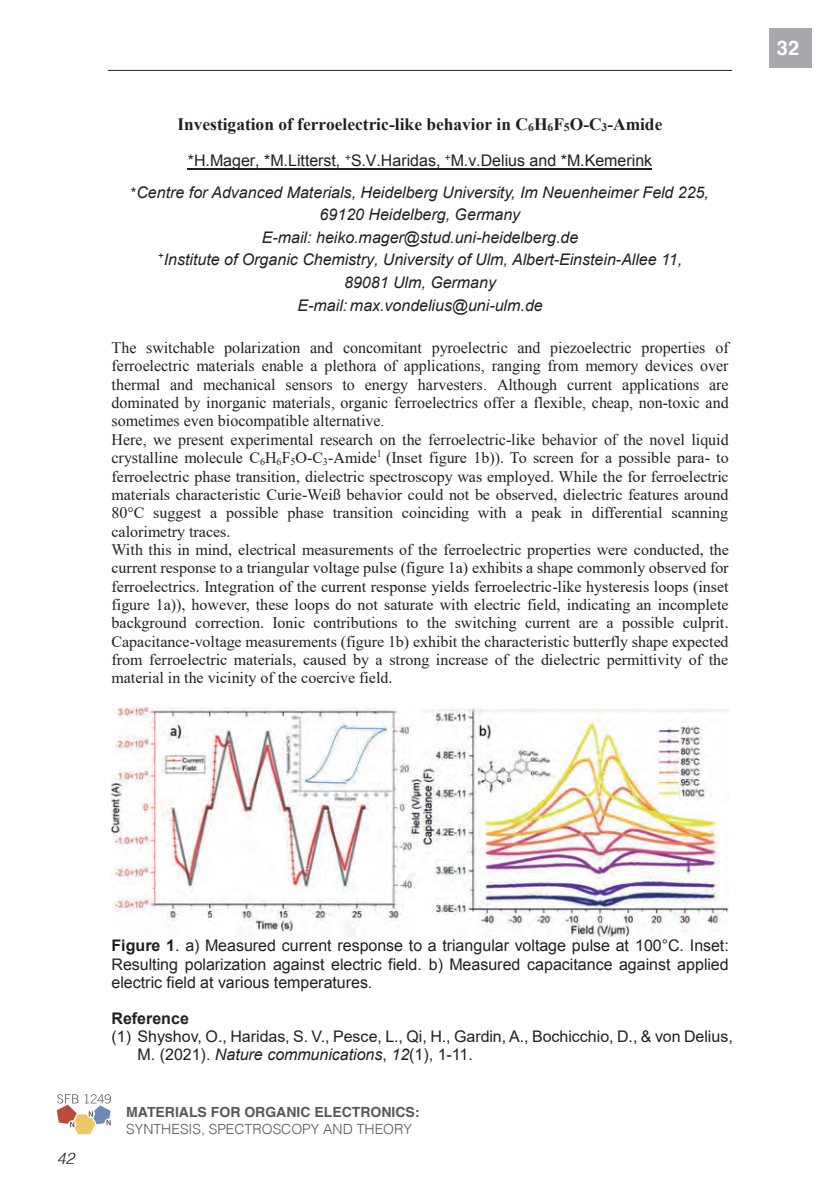
<style>
.page{position:relative;width:840px;height:1191px;background:#fff}
.page>*{position:absolute;margin:0;border:0;box-sizing:border-box;transform-origin:0 0}
.t1{font:700 20px "Helvetica";color:#fff}
.t2{font:700 17.4px "Times New Roman";color:#231f20}
.t3{font:16px/18.4px "Times New Roman";color:#231f20}
.t4{font:italic 16px/22.6px "Arial";color:#231f20;text-align:center}
.t5{font:16px/18.4px "Arial";color:#231f20;text-align:justify}
.t6{font:700 16px "Arial";color:#231f20}
.t7{font:italic 300 16px "Helvetica";color:#231f20}
.t8{font:700 14px "Helvetica";color:#57585a}
.t9{font:300 14px "Helvetica";color:#57585a}
.s1{font-size:11.6px}
.s2{font-style:normal}
.s3{font-style:normal;font-size:14.4px}
.s4{font-weight:700}
.s5{font-style:italic}
</style>
<div class="page">
<svg style="left:57px;top:1094px;width:54px;height:40px"></svg>
<hr style="left:108px;top:70px;width:623px;height:1px;background:#231f20">
<hr style="left:188px;top:168px;width:463px;height:1px;background:#231f20">
<img style="left:111px;top:707px;width:617px;height:229px">
<div style="left:768px;top:28px;width:43px;height:39px;background:#a8a9ad"></div>
<p class="t2" style="left:177px;top:112px;width:486px">Investigation of ferroelectric-like behavior in C<span class="s1">6</span>H<span class="s1">6</span>F<span class="s1">5</span>O-C<span class="s1">3</span>-Amide</p>
<p class="t4" style="left:131px;top:145px;width:579px;line-height:31.4px"><span class="s2">*H.Mager, *M.Litterst,</span> <sup>+</sup><span class="s2">S.V.Haridas,</span> <sup>+</sup><span class="s2">M.v.Delius and *M.Kemerink<br></span><span class="s3">*</span>Centre for Advanced Materials, Heidelberg University, Im Neuenheimer Feld 225,</p>
<p class="t4" style="left:158px;top:203px;width:525px">69120 Heidelberg, Germany<br>E-mail: heiko.mager@stud.uni-heidelberg.de<br><sup>+</sup>Institute of Organic Chemistry, University of Ulm, Albert-Einstein-Allee 11, 89081 Ulm, Germany<br>E-mail: max.vondelius@uni-ulm.de</p>
<p class="t3" style="left:111px;top:338px;width:618px">The switchable polarization and concomitant pyroelectric and piezoelectric properties of ferroelectric materials enable a plethora of applications, ranging from memory devices over thermal and mechanical sensors to energy harvesters. Although current applications are dominated by inorganic materials, organic ferroelectrics offer a flexible, cheap, non-toxic and sometimes even biocompatible alternative.<br>Here, we present experimental research on the ferroelectric-like behavior of the novel liquid crystalline molecule C<sub>6</sub>H<sub>6</sub>F<sub>5</sub>O-C<sub>3</sub>-Amide<sup>1</sup> (Inset figure 1b)). To screen for a possible para- to ferroelectric phase transition, dielectric spectroscopy was employed. While the for ferroelectric materials characteristic Curie-Weiß behavior could not be observed, dielectric features around 80°C suggest a possible phase transition coinciding with a peak in differential scanning calorimetry traces.<br>With this in mind, electrical measurements of the ferroelectric properties were conducted, the current response to a triangular voltage pulse (figure 1a) exhibits a shape commonly observed for ferroelectrics. Integration of the current response yields ferroelectric-like hysteresis loops (inset figure 1a)), however, these loops do not saturate with electric field, indicating an incomplete background correction. Ionic contributions to the switching current are a possible culprit.<br>Capacitance-voltage measurements (figure 1b) exhibit the characteristic butterfly shape expected from ferroelectric materials, caused by a strong increase of the dielectric permittivity of the material in the vicinity of the coercive field.</p>
<p class="t1" style="left:776px;top:32px;width:24px">32</p>
<p class="t7" style="left:57px;top:1144px;width:19px">42</p>
<p class="t5" style="left:111px;top:936px;width:618px"><span class="s4">Figure 1</span>. a) Measured current response to a triangular voltage pulse at 100°C. Inset:<br>Resulting polarization against electric field. b) Measured capacitance against applied electric field at various temperatures.</p>
<p class="t6" style="left:111px;top:1008px;width:79px">Reference</p>
<p class="t5" style="left:137px;top:1028px;width:596px;line-height:17.4px;text-indent:-26px">(1) Shyshov, O., Haridas, S. V., Pesce, L., Qi, H., Gardin, A., Bochicchio, D., &amp; von Delius,<br>M. (2021). <span class="s5">Nature communications</span>, <span class="s5">12</span>(1), 1-11.</p>
<p class="t8" style="left:126px;top:1101px;width:294px">MATERIALS FOR ORGANIC ELECTRONICS:</p>
<p class="t9" style="left:126px;top:1117px;width:287px">SYNTHESIS, SPECTROSCOPY AND THEORY</p>
</div>
